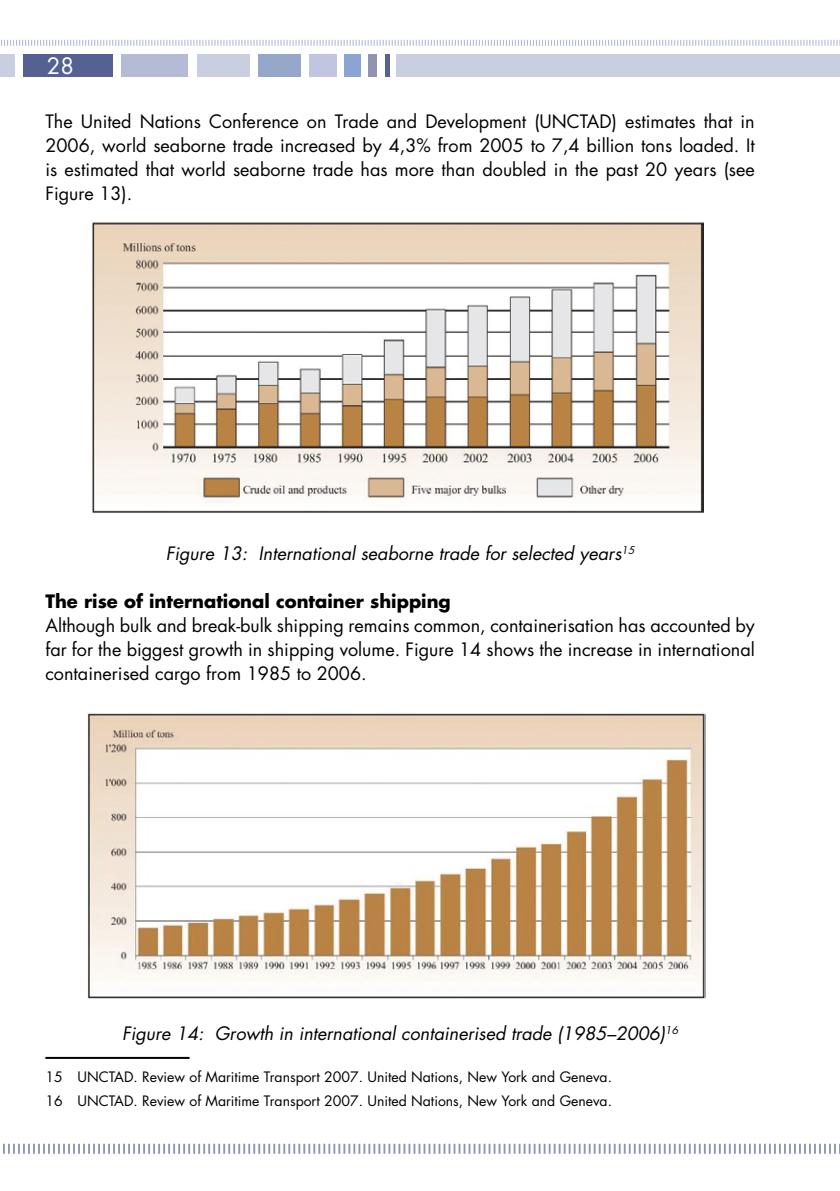
<style>
.page{position:relative;width:840px;height:1191px;background:#fff}
.page>*{position:absolute;margin:0;border:0;box-sizing:border-box;transform-origin:0 0}
.t1{font:22px "Futura";color:#fff}
.t2{font:18px/24px "Futura";color:#000;text-align:justify}
.t3{font:italic 18px "Futura";color:#000}
.t4{font:700 18px "Futura";color:#000}
.t5{font:14px/24px "Futura";color:#000}
</style>
<div class="page">
<div style="left:24px;top:54px;width:89px;height:23px;background:#546192"></div>
<div style="left:0;top:54px;width:15px;height:23px;background:#c9cee1"></div>
<div style="left:121px;top:54px;width:67px;height:23px;background:#b5bbd4"></div>
<div style="left:197px;top:54px;width:52px;height:23px;background:#c9cee1"></div>
<div style="left:258px;top:54px;width:42px;height:23px;background:#95a8ca"></div>
<div style="left:309px;top:54px;width:27px;height:23px;background:#c2c5e0"></div>
<div style="left:344px;top:54px;width:16px;height:23px;background:#8ba4d4"></div>
<div style="left:368px;top:54px;width:9px;height:23px;background:#9193b5"></div>
<hr style="left:385px;top:54px;width:4px;height:23px;background:#546192">
<div style="left:396px;top:54px;width:443px;height:23px;background:#c9cee1"></div>
<svg style="left:839px;top:54px;width:1px;height:23px"></svg>
<svg style="left:1px;top:39px;width:839px;height:7px"></svg>
<svg style="left:3px;top:1143px;width:837px;height:11px"></svg>
<hr style="left:45px;top:1057px;width:144px;height:2px;background:#000">
<img style="left:91px;top:222px;width:612px;height:291px">
<img style="left:87px;top:712px;width:618px;height:286px">
<p class="t1" style="left:47px;top:50px;width:29px">28</p>
<p class="t2" style="left:45px;top:109px;width:710px">The United Nations Conference on Trade and Development (UNCTAD) estimates that in 2006, world seaborne trade increased by 4,3% from 2005 to 7,4 billion tons loaded. It is estimated that world seaborne trade has more than doubled in the past 20 years (see Figure 1 3).</p>
<p class="t3" style="left:166px;top:540px;width:470px">Figure 13: International seaborne trade for selected years<sup>15</sup></p>
<p class="t4" style="left:45px;top:588px;width:406px">The rise of international container shipping</p>
<p class="t2" style="left:45px;top:613px;width:710px">Although bulk and break-bulk shipping remains common, containerisation has accounted by far for the biggest growth in shipping volume. Figure 1 4 shows the increase in international containerised cargo from 1 985 to 2006.</p>
<p class="t3" style="left:122px;top:1020px;width:556px">Figure 14: Growth in international containerised trade (1985–2006)<sup>16</sup></p>
<p class="t5" style="left:45px;top:1064px;width:568px">1 5 UNCTAD. Review of Maritime Transport 2007. United Nations, New York and Geneva.<br>1 6 UNCTAD. Review of Maritime Transport 2007. United Nations, New York and Geneva.</p>
</div>
